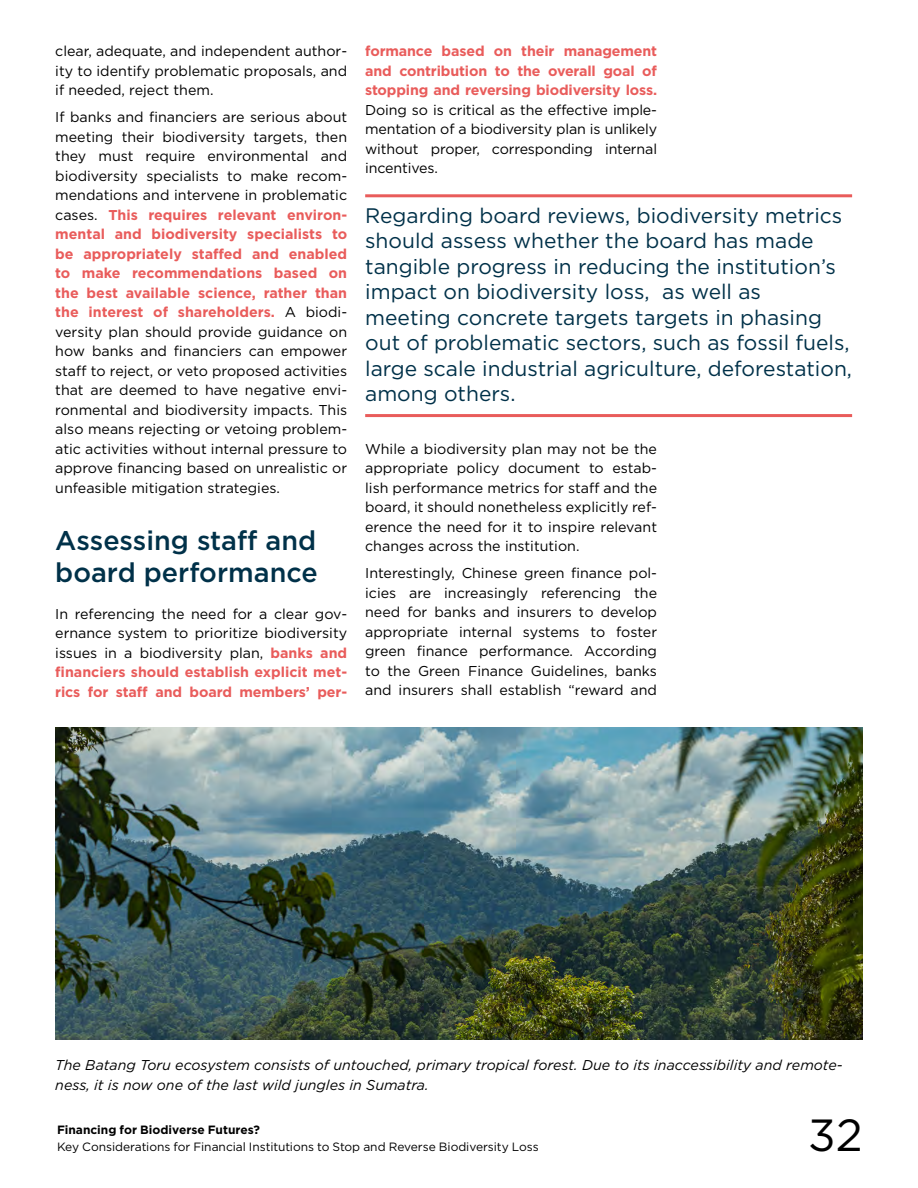
<style>
.page{position:relative;width:918px;height:1188px;background:#fff}
.page>*{position:absolute;margin:0;border:0;box-sizing:border-box;transform-origin:0 0}
.t1{font:45px "Gotham";color:#000}
.Subtitle{font:500 27px/32.4px "Gotham";color:#003149}
.Callout_text{font:21px/25.5px "Gotham";color:#003149}
.Body{font:14.25px/19.5px "Gotham";color:#000;text-align:justify}
.t2{font:italic 14.25px/19.5px "Gotham";color:#000}
.t3{font:12px "Gotham";letter-spacing:-.01em;color:#000}
.t4{font:700 12px "Gotham";color:#000}
.s1{font-weight:700;color:#e95c5b}
</style>
<div class="page">
<img style="left:55px;top:728px;width:808px;height:312px">
<hr style="left:365px;top:194px;width:487px;height:3px;background:#e95c5b">
<hr style="left:365px;top:414px;width:487px;height:3px;background:#e95c5b">
<p class="Body" style="left:55px;top:41px;width:293px">clear, adequate, and independent author&shy;ity to identify problematic proposals, and if needed, reject them.</p>
<p class="Body" style="left:55px;top:107px;width:293px">If banks and financiers are serious about meeting their biodiversity targets, then they must require environmental and biodiversity specialists to make recom&shy;mendations and intervene in problematic cases. <span class="s1">This requires relevant environ&shy;mental and biodiversity specialists to be appropriately staffed and enabled to make recommendations based on the best available science, rather than the interest of shareholders.</span> A biodi&shy;versity plan should provide guidance on how banks and financiers can empower staff to reject, or veto proposed activities that are deemed to have negative envi&shy;ronmental and biodiversity impacts. This also means rejecting or vetoing problem&shy;atic activities without internal pressure to approve financing based on unrealistic or unfeasible mitigation strategies.</p>
<p class="Subtitle" style="left:55px;top:524px;width:264px">Assessing staff and board performance</p>
<p class="Body" style="left:55px;top:604px;width:293px">In referencing the need for a clear gov&shy;ernance system to prioritize biodiversity issues in a biodiversity plan, <span class="s1">banks and financiers should establish explicit met&shy;rics for staff and board members’ per-</span></p>
<p class="Body" style="left:365px;top:41px;width:293px"><span class="s1">formance based on their management and contribution to the overall goal of stopping and reversing biodiversity loss.<br></span>Doing so is critical as the effective imple&shy;mentation of a biodiversity plan is unlikely without proper, corresponding internal incentives.</p>
<p class="Callout_text" style="left:365px;top:202px;width:488px">Regarding board reviews, biodiversity metrics should assess whether the board has made tangible progress in reducing the institution’s impact on biodiversity loss, as well as<br>meeting concrete targets targets in phasing out of problematic sectors, such as fossil fuels, large scale industrial agriculture, deforestation, among others.</p>
<p class="Body" style="left:365px;top:439px;width:293px">While a biodiversity plan may not be the appropriate policy document to estab&shy;lish performance metrics for staff and the board, it should nonetheless explicitly ref&shy;erence the need for it to inspire relevant changes across the institution.</p>
<p class="Body" style="left:365px;top:563px;width:293px">Interestingly, Chinese green finance pol&shy;icies are increasingly referencing the need for banks and insurers to develop appropriate internal systems to foster green finance performance. According to the Green Finance Guidelines, banks and insurers shall establish “reward and</p>
<p class="t2" style="left:55px;top:1055px;width:789px">The Batang Toru ecosystem consists of untouched, primary tropical forest. Due to its inaccessibility and remote&shy;ness, it is now one of the last wild jungles in Sumatra.</p>
<p class="t4" style="left:57px;top:1122px;width:205px">Financing for Biodiverse Futures?</p>
<p class="t3" style="left:57px;top:1139px;width:483px">Key Considerations for Financial Institutions to Stop and Reverse Biodiversity Loss</p>
<h1 class="t1" style="left:808px;top:1106px;width:56px">32</h1>
</div>
